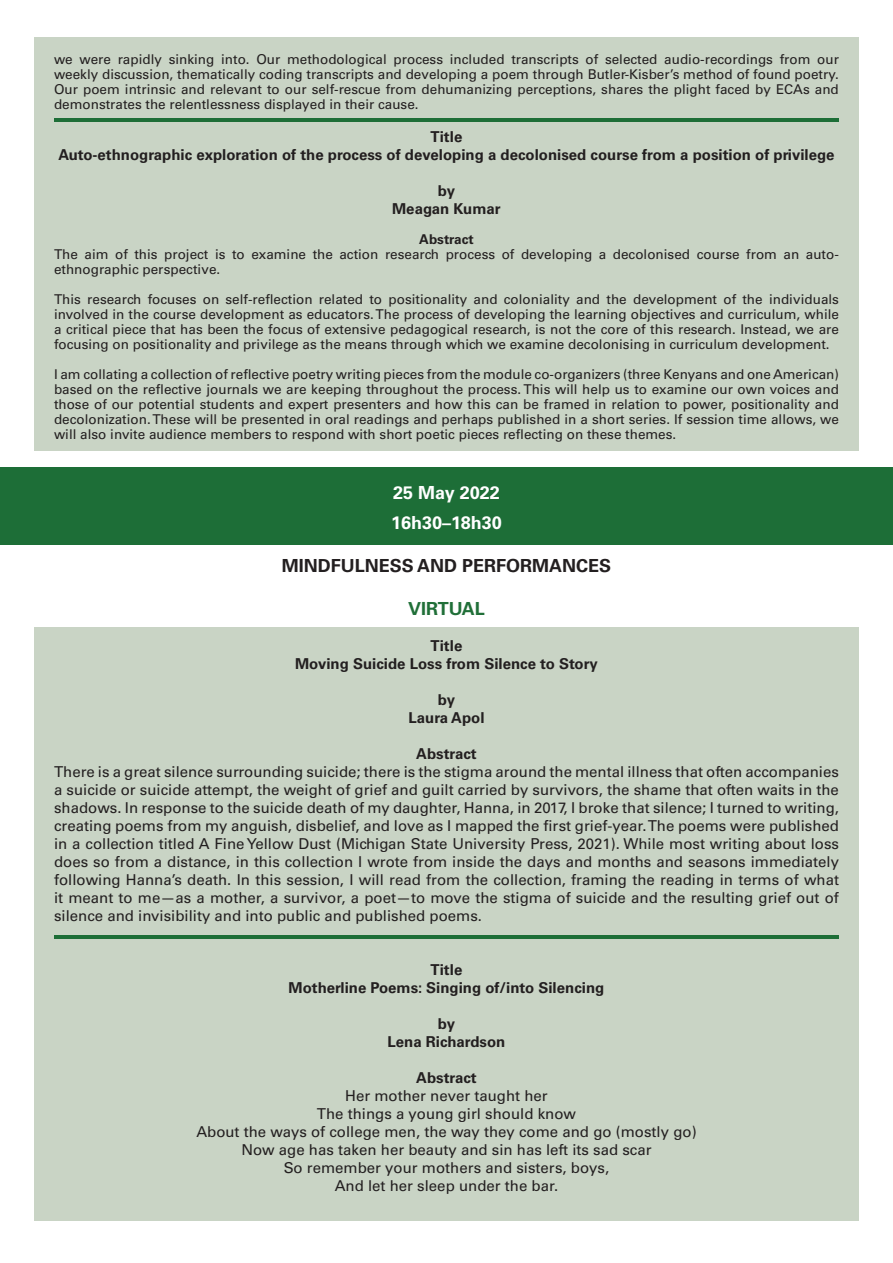
<style>
.page{position:relative;width:893px;height:1263px;background:#fff}
.page>*{position:absolute;margin:0;border:0;box-sizing:border-box;transform-origin:0 0}
.t1{font:700 18px "Univers LT Std";color:#231f20}
.t2{font:700 18px "Univers LT Std";color:#fff}
.t3{font:700 18px "Univers LT Std";color:#206f38}
.t4{font:15px/18px "Univers LT Std";color:#231f20;text-align:justify}
.t5{font:700 15px "Univers LT Std";color:#231f20}
.t6{font:13.5px/15px "Univers LT Std";color:#231f20;text-align:justify}
.t7{font:700 13.5px "Univers LT Std";color:#231f20}
</style>
<div class="page">
<div style="left:34px;top:38px;width:825px;height:413px;background:#c9d4c5"></div>
<div style="left:34px;top:627px;width:825px;height:593px;background:#c9d4c5"></div>
<div style="left:0;top:467px;width:893px;height:78px;background:#1d6e37"></div>
<hr style="left:54px;top:119px;width:785px;height:3px;background:#1d6e37">
<hr style="left:54px;top:935px;width:785px;height:3px;background:#1d6e37">
<p class="t6" style="left:54px;top:52px;width:786px">we were rapidly sinking into. Our methodological process included transcripts of selected audio-recordings from our weekly discussion, thematically coding transcripts and developing a poem through Butler-Kisber’s method of found poetry.<br>Our poem intrinsic and relevant to our self-rescue from dehumanizing perceptions, shares the plight faced by ECAs and demonstrates the relentlessness displayed in their cause.</p>
<p class="t5" style="left:431px;top:128px;width:33px">Title</p>
<p class="t5" style="left:59px;top:146px;width:777px">Auto-ethnographic exploration of the process of developing a decolonised course from a position of privilege</p>
<p class="t5" style="left:438px;top:182px;width:19px">by</p>
<p class="t5" style="left:392px;top:200px;width:110px">Meagan Kumar</p>
<p class="t7" style="left:419px;top:231px;width:56px">Abstract</p>
<p class="t6" style="left:54px;top:247px;width:786px">The aim of this project is to examine the action research process of developing a decolonised course from an auto&shy;ethnographic perspective.</p>
<p class="t6" style="left:54px;top:292px;width:786px">This research focuses on self-reflection related to positionality and coloniality and the development of the individuals involved in the course development as educators. The process of developing the learning objectives and curriculum, while a critical piece that has been the focus of extensive pedagogical research, is not the core of this research. Instead, we are focusing on positionality and privilege as the means through which we examine decolonising in curriculum development.</p>
<p class="t6" style="left:54px;top:367px;width:786px">I am collating a collection of reflective poetry writing pieces from the module co-organizers (three Kenyans and one American) based on the reflective journals we are keeping throughout the process. This will help us to examine our own voices and those of our potential students and expert presenters and how this can be framed in relation to power, positionality and decolonization. These will be presented in oral readings and perhaps published in a short series. If session time allows, we will also invite audience members to respond with short poetic pieces reflecting on these themes.</p>
<p class="t2" style="left:393px;top:482px;width:108px">25 May 2022</p>
<p class="t2" style="left:391px;top:512px;width:112px">16h30–18h30</p>
<p class="t1" style="left:282px;top:555px;width:331px">MINDFULNESS AND PERFORMANCES</p>
<p class="t3" style="left:408px;top:598px;width:78px">VIRTUAL</p>
<p class="t5" style="left:431px;top:637px;width:33px">Title</p>
<p class="t5" style="left:295px;top:655px;width:304px">Moving Suicide Loss from Silence to Story</p>
<p class="t5" style="left:438px;top:691px;width:19px">by</p>
<p class="t5" style="left:408px;top:709px;width:78px">Laura Apol</p>
<p class="t5" style="left:416px;top:745px;width:62px">Abstract</p>
<p class="t4" style="left:54px;top:763px;width:786px">There is a great silence surrounding suicide; there is the stigma around the mental illness that often accompanies a suicide or suicide attempt, the weight of grief and guilt carried by survivors, the shame that often waits in the shadows. In response to the suicide death of my daughter, Hanna, in 2017, I broke that silence; I turned to writing, creating poems from my anguish, disbelief, and love as I mapped the first grief-year. The poems were published in a collection titled A Fine Yellow Dust (Michigan State University Press, 2021). While most writing about loss does so from a distance, in this collection I wrote from inside the days and months and seasons immediately following Hanna’s death. In this session, I will read from the collection, framing the reading in terms of what it meant to me—as a mother, a survivor, a poet—to move the stigma of suicide and the resulting grief out of silence and invisibility and into public and published poems.</p>
<p class="t5" style="left:431px;top:961px;width:33px">Title</p>
<p class="t5" style="left:289px;top:979px;width:317px">Motherline Poems: Singing of/into Silencing</p>
<p class="t5" style="left:438px;top:1015px;width:19px">by</p>
<p class="t5" style="left:388px;top:1033px;width:119px">Lena Richardson</p>
<p class="t5" style="left:416px;top:1069px;width:62px">Abstract</p>
<p class="t4" style="left:345px;top:1087px;width:204px">Her mother never taught her</p>
<p class="t4" style="left:317px;top:1105px;width:261px">The things a young girl should know</p>
<p class="t4" style="left:196px;top:1123px;width:502px">About the ways of college men, the way they come and go (mostly go)</p>
<p class="t4" style="left:241px;top:1141px;width:412px">Now age has taken her beauty and sin has left its sad scar</p>
<p class="t4" style="left:284px;top:1159px;width:327px">So remember your mothers and sisters, boys,</p>
<p class="t4" style="left:335px;top:1177px;width:225px">And let her sleep under the bar.</p>
</div>
